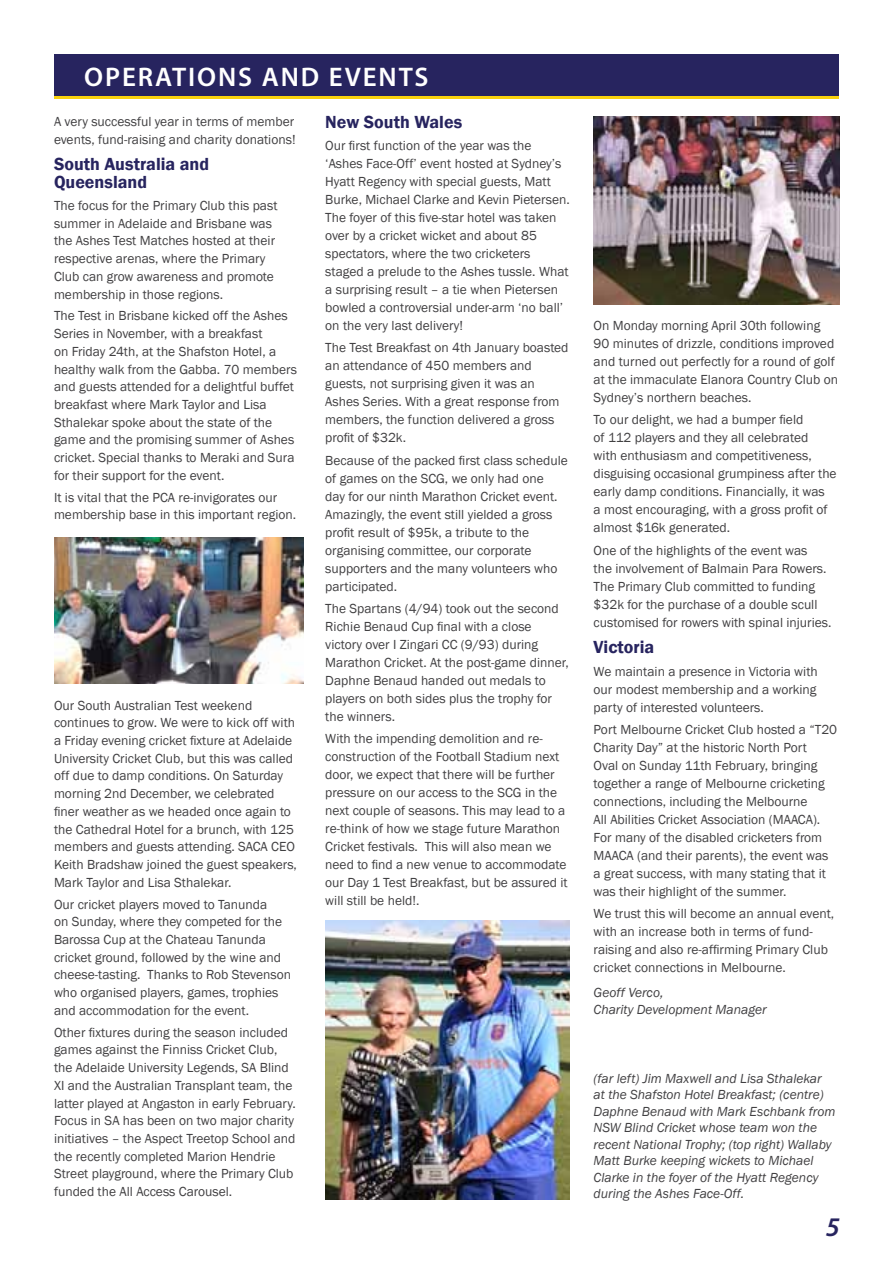
<style>
.page{position:relative;width:893px;height:1263px;background:#fff}
.page>*{position:absolute;margin:0;border:0;box-sizing:border-box;transform-origin:0 0}
.t1{font:600 27px "Myriad Pro";letter-spacing:.07em;color:#fff}
.t2{font:italic 600 27px "Myriad Pro";color:#27245f}
.t3{font:600 18px/18px "Franklin Gothic";color:#27245f}
.t4{font:13.5px/18px "Franklin Gothic";color:#414042}
.t5{font:italic 13.5px/16.5px "Franklin Gothic";color:#414042}
</style>
<div class="page">
<div style="left:54px;top:54px;width:785px;height:45px;background:#27245f"></div>
<hr style="left:54px;top:96px;width:785px;height:3px;background:#f9d20e">
<img style="left:325px;top:921px;width:245px;height:278px">
<img style="left:54px;top:538px;width:249px;height:146px">
<img style="left:594px;top:116px;width:246px;height:189px">
<h1 class="t1" style="left:84px;top:59px;width:346px">OPERATIONS AND EVENTS</h1>
<p class="t4" style="left:54px;top:112px;width:243px">A very successful year in terms of member events, fund-raising and charity donations!</p>
<h2 class="t3" style="left:54px;top:155px;width:157px">South Australia and<br>Queensland</h2>
<p class="t4" style="left:54px;top:197px;width:225px">The focus for the Primary Club this past summer in Adelaide and Brisbane was the Ashes Test Matches hosted at their respective arenas, where the Primary Club can grow awareness and promote membership in those regions.</p>
<p class="t4" style="left:54px;top:307px;width:244px">The Test in Brisbane kicked off the Ashes Series in November, with a breakfast<br>on Friday 24th, at the Shafston Hotel, a healthy walk from the Gabba. 70 members and guests attended for a delightful buffet breakfast where Mark Taylor and Lisa Sthalekar spoke about the state of the game and the promising summer of Ashes cricket. Special thanks to Meraki and Sura for their support for the event.</p>
<p class="t4" style="left:54px;top:489px;width:244px">It is vital that the PCA re-invigorates our membership base in this important region.</p>
<h2 class="t3" style="left:325px;top:113px;width:138px">New South Wales</h2>
<p class="t4" style="left:325px;top:137px;width:246px">Our first function of the year was the ‘Ashes Face-Off’ event hosted at Sydney’s Hyatt Regency with special guests, Matt Burke, Michael Clarke and Kevin Pietersen.<br>The foyer of this five-star hotel was taken over by a cricket wicket and about 85 spectators, where the two cricketers staged a prelude to the Ashes tussle. What a surprising result – a tie when Pietersen bowled a controversial under-arm ‘no ball’ on the very last delivery!</p>
<p class="t4" style="left:325px;top:339px;width:245px">The Test Breakfast on 4th January boasted an attendance of 450 members and guests, not surprising given it was an Ashes Series. With a great response from members, the function delivered a gross profit of $32k.</p>
<p class="t4" style="left:325px;top:451px;width:244px">Because of the packed first class schedule of games on the SCG, we only had one<br>day for our ninth Marathon Cricket event.<br>Amazingly, the event still yielded a gross profit result of $95k, a tribute to the organising committee, our corporate supporters and the many volunteers who participated.</p>
<p class="t4" style="left:325px;top:600px;width:245px">The Spartans (4/94) took out the second Richie Benaud Cup final with a close victory over I Zingari CC (9/93) during Marathon Cricket. At the post-game dinner, Daphne Benaud handed out medals to players on both sides plus the trophy for the winners.</p>
<p class="t4" style="left:325px;top:730px;width:244px">With the impending demolition and re&shy;construction of the Football Stadium next door, we expect that there will be further pressure on our access to the SCG in the next couple of seasons. This may lead to a re-think of how we stage future Marathon Cricket festivals. This will also mean we need to find a new venue to accommodate our Day 1 Test Breakfast, but be assured it will still be held!.</p>
<p class="t4" style="left:54px;top:696px;width:244px">Our South Australian Test weekend continues to grow. We were to kick off with a Friday evening cricket fixture at Adelaide University Cricket Club, but this was called off due to damp conditions. On Saturday morning 2nd December, we celebrated finer weather as we headed once again to the Cathedral Hotel for a brunch, with 125 members and guests attending. SACA CEO Keith Bradshaw joined the guest speakers, Mark Taylor and Lisa Sthalekar.</p>
<p class="t4" style="left:54px;top:895px;width:239px">Our cricket players moved to Tanunda<br>on Sunday, where they competed for the Barossa Cup at the Chateau Tanunda cricket ground, followed by the wine and cheese-tasting. Thanks to Rob Stevenson who organised players, games, trophies and accommodation for the event.</p>
<p class="t4" style="left:54px;top:1024px;width:243px">Other fixtures during the season included games against the Finniss Cricket Club, the Adelaide University Legends, SA Blind XI and the Australian Transplant team, the latter played at Angaston in early February.<br>Focus in SA has been on two major charity initiatives – the Aspect Treetop School and the recently completed Marion Hendrie Street playground, where the Primary Club funded the All Access Carousel.</p>
<p class="t4" style="left:594px;top:317px;width:246px">On Monday morning April 30th following 90 minutes of drizzle, conditions improved and turned out perfectly for a round of golf at the immaculate Elanora Country Club on Sydney’s northern beaches.</p>
<p class="t4" style="left:594px;top:411px;width:245px">To our delight, we had a bumper field<br>of 112 players and they all celebrated<br>with enthusiasm and competitiveness, disguising occasional grumpiness after the early damp conditions. Financially, it was<br>a most encouraging, with a gross profit of almost $16k generated.</p>
<p class="t4" style="left:594px;top:541px;width:239px">One of the highlights of the event was<br>the involvement of Balmain Para Rowers.<br>The Primary Club committed to funding $32k for the purchase of a double scull customised for rowers with spinal injuries.</p>
<h2 class="t3" style="left:594px;top:638px;width:62px">Victoria</h2>
<p class="t4" style="left:594px;top:662px;width:226px;text-align:justify">We maintain a presence in Victoria with our modest membership and a working party of interested volunteers.</p>
<p class="t4" style="left:594px;top:720px;width:245px">Port Melbourne Cricket Club hosted a “T20<br>Charity Day” at the historic North Port<br>Oval on Sunday 11th February, bringing together a range of Melbourne cricketing connections, including the Melbourne<br>All Abilities Cricket Association (MAACA).<br>For many of the disabled cricketers from MAACA (and their parents), the event was a great success, with many stating that it was their highlight of the summer.</p>
<p class="t4" style="left:594px;top:905px;width:242px">We trust this will become an annual event, with an increase both in terms of fund&shy;raising and also re-affirming Primary Club cricket connections in Melbourne.</p>
<p class="t5" style="left:594px;top:984px;width:175px">Geoff Verco,<br>Charity Development Manager</p>
<p class="t5" style="left:594px;top:1070px;width:243px">(far left) Jim Maxwell and Lisa Sthalekar at the Shafston Hotel Breakfast; (centre)<br>Daphne Benaud with Mark Eschbank from NSW Blind Cricket whose team won the recent National Trophy; (top right) Wallaby Matt Burke keeping wickets to Michael Clarke in the foyer of the Hyatt Regency during the Ashes Face-Off.</p>
<h1 class="t2" style="left:826px;top:1209px;width:16px">5</h1>
</div>
